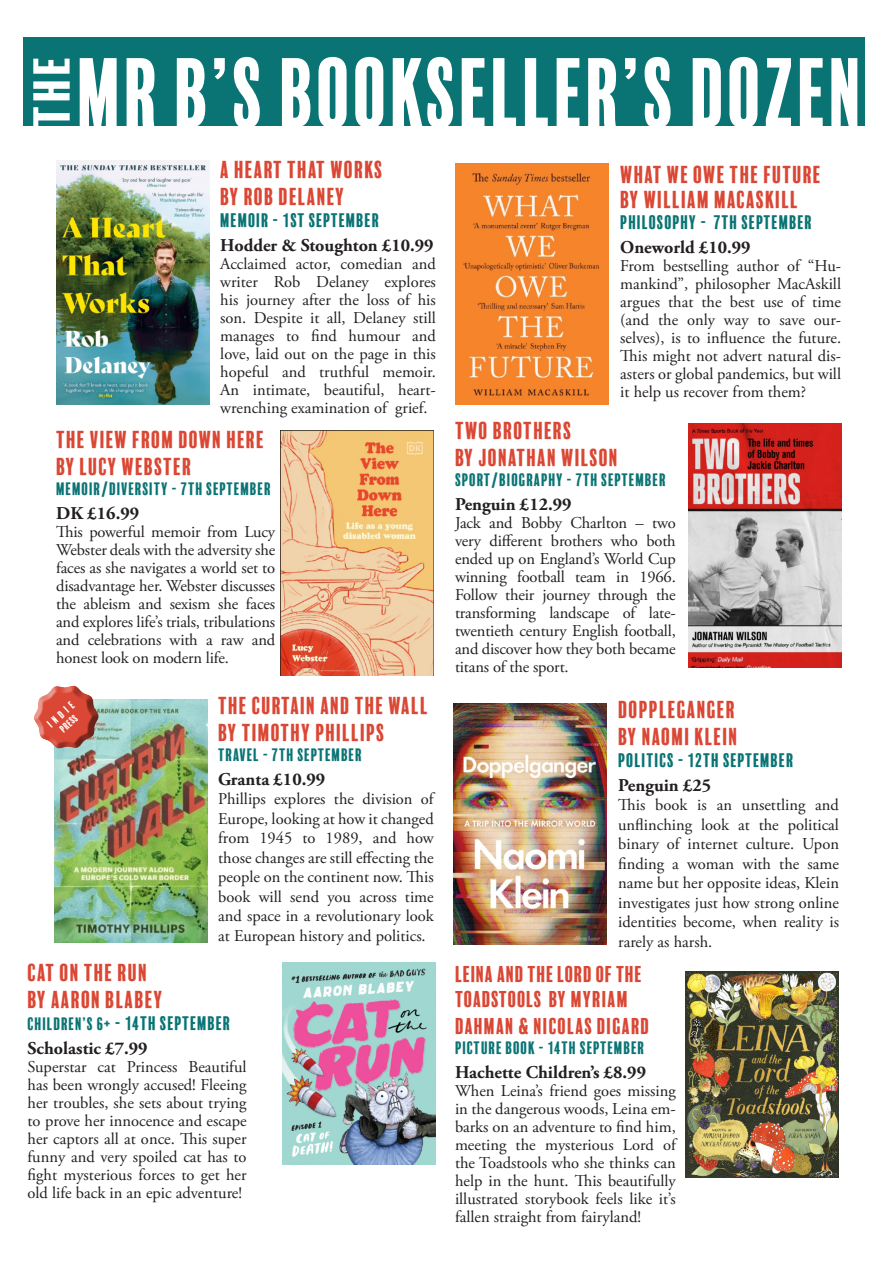
<style>
.page{position:relative;width:893px;height:1263px;background:#fff}
.page>*{position:absolute;margin:0;border:0;box-sizing:border-box;transform-origin:0 0}
.t1{font:90px "Balboa Plus Fill";letter-spacing:-.02em;color:#fff;scale:.94 1}
.t2{font:47.25px "Balboa Plus Fill";color:#fff;scale:1.18 1}
.t3{font:22.5px "Balboa Plus Fill";color:#da4734}
.t4{font:21px/26.1px "Balboa Plus Fill";letter-spacing:-.02em;color:#da4734}
.t5{font:700 18px "Adobe Garamond Pro";color:#231f20}
.t6{font:18px "Balboa Plus Fill";color:#0a7374}
.t7{font:16.5px/18px "Adobe Garamond Pro";color:#231f20;text-align:justify}
.t8{font:16.5px "Balboa Plus Fill";color:#0a7374}
.t9{font:10.5px "Balboa Plus Fill";color:#fff}
.t10{font:9.75px "Balboa Plus Fill";color:#fff}
.s1{font-size:16.5px}
</style>
<div class="page">
<img style="left:281px;top:431px;width:153px;height:244px">
<img style="left:56px;top:160px;width:153px;height:245px">
<img style="left:688px;top:423px;width:153px;height:245px">
<img style="left:455px;top:164px;width:153px;height:241px">
<img style="left:282px;top:962px;width:153px;height:203px">
<img style="left:54px;top:700px;width:153px;height:242px">
<img style="left:453px;top:703px;width:153px;height:241px">
<img style="left:686px;top:971px;width:153px;height:207px">
<svg style="left:34px;top:685px;width:79px;height:79px"></svg>
<div style="left:24px;top:38px;width:841px;height:88px;background:#0a7374"></div>
<p class="t2" style="left:25px;top:127px;width:64px;rotate:-90deg">THE</p>
<p class="t1" style="left:77px;top:43px;width:841px">MR B’S BOOKSELLER’S DOZEN</p>
<p class="t3" style="left:220px;top:157px;width:165px">A HEART THAT WORKS</p>
<p class="t3" style="left:220px;top:184px;width:127px">BY ROB DELANEY</p>
<p class="t6" style="left:220px;top:210px;width:161px">MEMOIR - 1ST SEPTEMBER</p>
<p class="t5" style="left:220px;top:235px;width:215px">Hodder &amp; Stoughton £10.99</p>
<p class="t7" style="left:220px;top:255px;width:217px">Acclaimed actor, comedian and writer Rob Delaney explores his journey after the loss of his son. Despite it all, Delaney still manages to find humour and love, laid out on the page in this hopeful and truthful memoir.<br>An intimate, beautiful, heart&shy;wrenching examination of grief.</p>
<p class="t3" style="left:56px;top:427px;width:210px">THE VIEW FROM DOWN HERE</p>
<p class="t3" style="left:56px;top:454px;width:138px">BY LUCY WEBSTER</p>
<p class="t8" style="left:56px;top:480px;width:217px">MEMOIR/DIVERSITY - 7TH SEPTEMBER</p>
<p class="t5" style="left:56px;top:503px;width:84px">DK £16.99</p>
<p class="t7" style="left:56px;top:523px;width:221px">This powerful memoir from Lucy Webster deals with the adversity she faces as she navigates a world set to disadvantage her. Webster discusses the ableism and sexism she faces and explores life’s trials, tribulations and celebrations with a raw and honest look on modern life.</p>
<p class="t9" style="left:45px;top:721px;width:35px;rotate:-42deg">INDIE</p>
<p class="t10" style="left:58px;top:726px;width:22px;rotate:-42deg">PRESS</p>
<p class="t3" style="left:218px;top:693px;width:212px">THE CURTAIN AND THE WALL</p>
<p class="t3" style="left:218px;top:720px;width:169px">BY TIMOTHY PHILLIPS</p>
<p class="t8" style="left:218px;top:745px;width:146px">TRAVEL - 7TH SEPTEMBER</p>
<p class="t5" style="left:218px;top:768px;width:108px">Granta £10.99</p>
<p class="t7" style="left:218px;top:790px;width:217px;line-height:19.5px">Phillips explores the division of Europe, looking at how it changed from 1945 to 1989, and how those changes are still effecting the people on the continent now. This book will send you across time and space in a revolutionary look at European history and politics.</p>
<p class="t3" style="left:28px;top:960px;width:122px">CAT ON THE RUN</p>
<p class="t3" style="left:28px;top:987px;width:137px">BY AARON BLABEY</p>
<p class="t6" style="left:28px;top:1013px;width:205px"><span class="s1">CHILDREN’S 6+</span> - 14TH SEPTEMBER</p>
<p class="t5" style="left:28px;top:1038px;width:122px">Scholastic £7.99</p>
<p class="t7" style="left:28px;top:1058px;width:221px">Superstar cat Princess Beautiful has been wrongly accused! Fleeing her troubles, she sets about trying to prove her innocence and escape her captors all at once. This super funny and very spoiled cat has to fight mysterious forces to get her old life back in an epic adventure!</p>
<p class="t3" style="left:620px;top:162px;width:203px">WHAT WE OWE THE FUTURE</p>
<p class="t3" style="left:620px;top:187px;width:180px">BY WILLIAM MACASKILL</p>
<p class="t6" style="left:620px;top:213px;width:194px">PHILOSOPHY - 7TH SEPTEMBER</p>
<p class="t5" style="left:620px;top:237px;width:132px">Oneworld £10.99</p>
<p class="t7" style="left:620px;top:258px;width:222px">From bestselling author of “Hu&shy;mankind”, philosopher MacAskill argues that the best use of time (and the only way to save our&shy;selves), is to influence the future.<br>This might not advert natural dis&shy;asters or global pandemics, but will it help us recover from them?</p>
<p class="t3" style="left:455px;top:418px;width:119px">TWO BROTHERS</p>
<p class="t3" style="left:455px;top:445px;width:165px">BY JONATHAN WILSON</p>
<p class="t8" style="left:455px;top:471px;width:213px">SPORT/BIOGRAPHY - 7TH SEPTEMBER</p>
<p class="t5" style="left:455px;top:494px;width:118px">Penguin £12.99</p>
<p class="t7" style="left:455px;top:514px;width:222px">Jack and Bobby Charlton – two very different brothers who both ended up on England’s World Cup winning football team in 1966.<br>Follow their journey through the transforming landscape of late&shy;twentieth century English football, and discover how they both became titans of the sport.</p>
<p class="t3" style="left:618px;top:697px;width:119px">DOPPLEGANGER</p>
<p class="t3" style="left:618px;top:724px;width:122px">BY NAOMI KLEIN</p>
<p class="t6" style="left:618px;top:750px;width:177px">POLITICS - 12TH SEPTEMBER</p>
<p class="t5" style="left:618px;top:774px;width:95px">Penguin £25</p>
<p class="t7" style="left:618px;top:796px;width:222px;line-height:19.5px">This book is an unsettling and unflinching look at the political binary of internet culture. Upon finding a woman with the same name but her opposite ideas, Klein investigates just how strong online identities become, when reality is rarely as harsh.</p>
<p class="t4" style="left:455px;top:961px;width:197px">LEINA AND THE LORD OF THE<br>TOADSTOOLS BY MYRIAM<br>DAHMAN &amp; NICOLAS DIGARD</p>
<p class="t8" style="left:455px;top:1038px;width:192px">PICTURE BOOK - 14TH SEPTEMBER</p>
<p class="t5" style="left:455px;top:1061px;width:193px">Hachette Children’s £8.99</p>
<p class="t7" style="left:455px;top:1082px;width:222px">When Leina’s friend goes missing in the dangerous woods, Leina em&shy;barks on an adventure to find him, meeting the mysterious Lord of the Toadstools who she thinks can help in the hunt. This beautifully illustrated storybook feels like it’s fallen straight from fairyland!</p>
</div>
